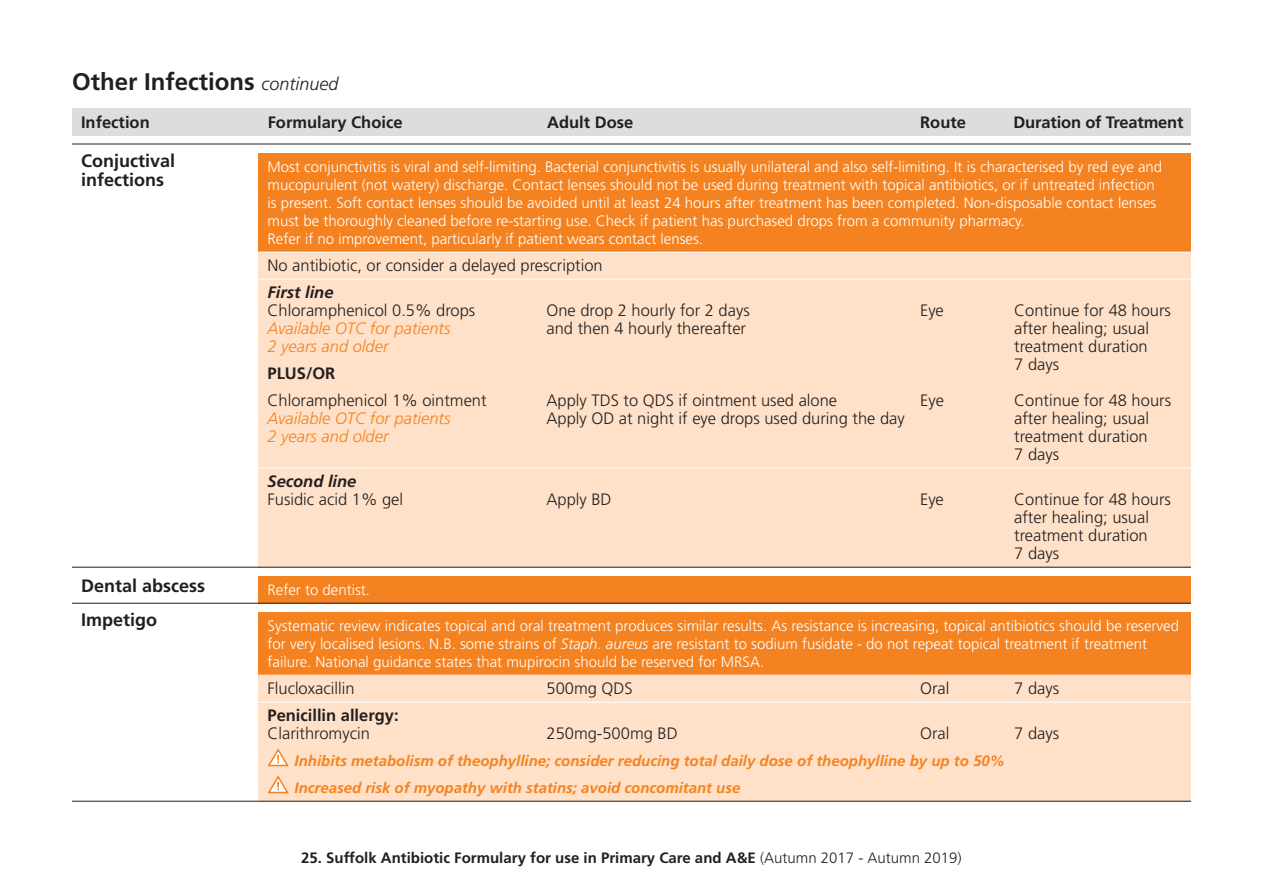
<style>
.page{position:relative;width:1263px;height:893px;background:#fff}
.page>*{position:absolute;margin:0;border:0;box-sizing:border-box;transform-origin:0 0}
.Section_Heading{font:700 24px "Frutiger LT Std";color:#231f20}
.Infection_UL{font:700 18px "Frutiger LT Std";color:#231f20}
.Body_UL{font:300 16.5px/18px "Frutiger LT Std";color:#231f20}
.Body_UL-2{font:700 16.5px/18px "Frutiger LT Std";color:#231f20}
.Body_UL-3{font:italic 300 16.5px "Frutiger LT Std";color:#f58220}
.Body_UL-4{font:300 15px/18px "Frutiger LT Std";color:#fff}
.Body_UL-5{font:italic 700 15px/27px "Frutiger LT Std";color:#f58220}
.t1{font:700 15px "Frutiger LT Std";color:#231f20}
.s1{font-weight:300;font-style:italic;font-size:18px}
.s2{font-weight:700;font-style:italic}
.s3{font-weight:700}
.s4{font-style:italic}
.s5{font-weight:300}
</style>
<div class="page">
<div style="left:72px;top:108px;width:1119px;height:27px;background:#dcdddf"></div>
<hr style="left:72px;top:144px;width:1119px;height:1px;background:#231f20">
<div style="left:258px;top:675px;width:933px;height:126px;background:#fee1c8"></div>
<div style="left:258px;top:612px;width:933px;height:63px;background:#f58220"></div>
<div style="left:258px;top:576px;width:933px;height:27px;background:#f58220"></div>
<div style="left:258px;top:153px;width:933px;height:99px;background:#f58220"></div>
<div style="left:258px;top:252px;width:933px;height:315px;background:#fee1c8"></div>
<hr style="left:258px;top:252px;width:933px;height:1px;background:#fff">
<hr style="left:258px;top:279px;width:933px;height:1px;background:#fff">
<hr style="left:72px;top:468px;width:1119px;height:1px;background:#fff">
<hr style="left:72px;top:567px;width:1119px;height:1px;background:#231f20">
<hr style="left:72px;top:603px;width:1119px;height:1px;background:#231f20">
<hr style="left:72px;top:675px;width:1119px;height:1px;background:#fff">
<hr style="left:258px;top:702px;width:933px;height:1px;background:#fff">
<hr style="left:72px;top:801px;width:1119px;height:1px;background:#231f20">
<svg style="left:267px;top:748px;width:22px;height:19px"></svg>
<svg style="left:267px;top:775px;width:22px;height:19px"></svg>
<p class="Section_Heading" style="left:72px;top:68px;width:268px">Other Infections <span class="s1">continued</span></p>
<p class="Body_UL-2" style="left:81px;top:113px;width:70px">Infection</p>
<p class="Infection_UL" style="left:81px;top:150px;width:96px">Conjuctival</p>
<p class="Infection_UL" style="left:81px;top:169px;width:84px">infections</p>
<p class="Infection_UL" style="left:81px;top:575px;width:126px">Dental abscess</p>
<p class="Infection_UL" style="left:81px;top:609px;width:78px">Impetigo</p>
<p class="Body_UL-2" style="left:268px;top:113px;width:136px">Formulary Choice</p>
<p class="Body_UL-2" style="left:547px;top:113px;width:88px">Adult Dose</p>
<p class="Body_UL-2" style="left:920px;top:113px;width:47px">Route</p>
<p class="Body_UL-2" style="left:1013px;top:113px;width:172px">Duration of Treatment</p>
<p class="Body_UL-4" style="left:267px;top:158px;width:896px">Most conjunctivitis is viral and self-limiting. Bacterial conjunctivitis is usually unilateral and also self-limiting. It is characterised by red eye and mucopurulent (not watery) discharge. Contact lenses should not be used during treatment with topical antibiotics, or if untreated infection is present. Soft contact lenses should be avoided until at least 24 hours after treatment has been completed. Non-disposable contact lenses must be thoroughly cleaned before re-starting use. Check if patient has purchased drops from a community pharmacy.<br>Refer if no improvement, particularly if patient wears contact lenses.</p>
<p class="Body_UL" style="left:267px;top:257px;width:337px">No antibiotic, or consider a delayed prescription</p>
<p class="Body_UL" style="left:267px;top:284px;width:209px"><span class="s2">First line<br></span>Chloramphenicol 0.5% drops</p>
<p class="Body_UL" style="left:546px;top:302px;width:205px">One drop 2 hourly for 2 days</p>
<p class="Body_UL" style="left:920px;top:302px;width:25px">Eye</p>
<p class="Body_UL" style="left:1014px;top:302px;width:158px">Continue for 48 hours</p>
<p class="Body_UL-3" style="left:267px;top:319px;width:185px">Available OTC for patients</p>
<p class="Body_UL" style="left:546px;top:320px;width:201px">and then 4 hourly thereafter</p>
<p class="Body_UL" style="left:1014px;top:320px;width:136px">after healing; usual</p>
<p class="Body_UL-3" style="left:267px;top:337px;width:123px">2 years and older</p>
<p class="Body_UL" style="left:1014px;top:338px;width:135px">treatment duration<br>7 days</p>
<p class="Body_UL" style="left:267px;top:360px;width:221px;line-height:27px"><span class="s3">PLUS/OR<br></span>Chloramphenicol 1% ointment</p>
<p class="Body_UL" style="left:546px;top:392px;width:292px">Apply TDS to QDS if ointment used alone</p>
<p class="Body_UL" style="left:920px;top:392px;width:25px">Eye</p>
<p class="Body_UL" style="left:1014px;top:392px;width:158px">Continue for 48 hours</p>
<p class="Body_UL-3" style="left:267px;top:409px;width:185px">Available OTC for patients</p>
<p class="Body_UL" style="left:546px;top:410px;width:360px">Apply OD at night if eye drops used during the day</p>
<p class="Body_UL" style="left:1014px;top:410px;width:136px">after healing; usual</p>
<p class="Body_UL-3" style="left:267px;top:427px;width:123px">2 years and older</p>
<p class="Body_UL" style="left:1014px;top:428px;width:135px">treatment duration<br>7 days</p>
<p class="Body_UL" style="left:267px;top:473px;width:137px"><span class="s2">Second line<br></span>Fusidic acid 1% gel</p>
<p class="Body_UL" style="left:546px;top:491px;width:67px">Apply BD</p>
<p class="Body_UL" style="left:920px;top:491px;width:25px">Eye</p>
<p class="Body_UL" style="left:1014px;top:491px;width:158px">Continue for 48 hours after healing; usual treatment duration<br>7 days</p>
<p class="Body_UL-4" style="left:267px;top:581px;width:104px">Refer to dentist.</p>
<p class="Body_UL-4" style="left:267px;top:617px;width:913px">Systematic review indicates topical and oral treatment produces similar results. As resistance is increasing, topical antibiotics should be reserved for very localised lesions. N.B. some strains of <span class="s4">Staph. aureus</span> are resistant to sodium fusidate - do not repeat topical treatment if treatment failure. National guidance states that mupirocin should be reserved for MRSA.</p>
<p class="Body_UL" style="left:267px;top:680px;width:89px">Flucloxacillin</p>
<p class="Body_UL" style="left:546px;top:680px;width:88px">500mg QDS</p>
<p class="Body_UL" style="left:920px;top:680px;width:31px">Oral</p>
<p class="Body_UL" style="left:1014px;top:680px;width:46px">7 days</p>
<p class="Body_UL-2" style="left:267px;top:707px;width:133px">Penicillin allergy:<br><span class="s5">Clarithromycin</span></p>
<p class="Body_UL" style="left:546px;top:725px;width:133px">250mg-500mg BD</p>
<p class="Body_UL" style="left:920px;top:725px;width:31px">Oral</p>
<p class="Body_UL" style="left:1014px;top:725px;width:46px">7 days</p>
<p class="Body_UL-5" style="left:294px;top:748px;width:712px">Inhibits metabolism of theophylline; consider reducing total daily dose of theophylline by up to 50%<br>Increased risk of myopathy with statins; avoid concomitant use</p>
<p class="t1" style="left:301px;top:849px;width:662px">25. Suffolk Antibiotic Formulary for use in Primary Care and A&amp;E <span class="s5">(Autumn 2017 - Autumn 2019)</span></p>
</div>
